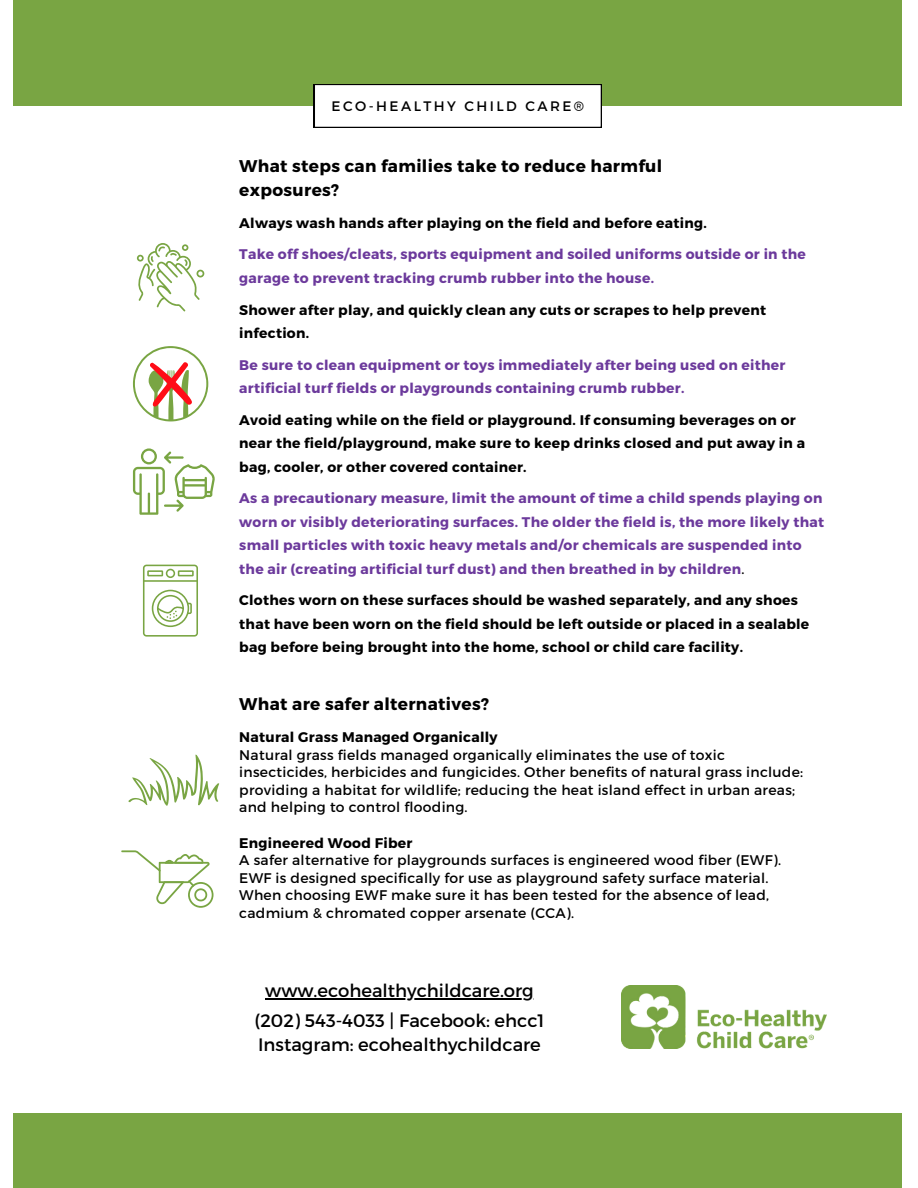
<style>
.page{position:relative;width:918px;height:1188px;background:#fff}
.page>*{position:absolute;margin:0;border:0;box-sizing:border-box;transform-origin:0 0}
.t1{font:18px "Montserrat";color:#000}
.t2{font:700 16.95px/23.2px "Montserrat";letter-spacing:.02em;color:#000}
.t3{font:700 13.95px/23.4px "Montserrat";letter-spacing:.02em;color:#000}
.t4{font:700 13.95px/23.4px "Montserrat";letter-spacing:.02em;color:#6c3a9c}
.t5{font:13.95px/17.5px "Montserrat";letter-spacing:.02em;color:#000}
.t6{font:13.8px "Montserrat";letter-spacing:.18em;color:#000}
.s1{font-weight:400;color:#000}
</style>
<div class="page">
<div style="left:14px;top:0;width:888px;height:106px;background:#79a543"></div>
<div style="left:14px;top:1113px;width:888px;height:75px;background:#79a543"></div>
<svg style="left:314px;top:84px;width:288px;height:44px"></svg>
<svg style="left:137px;top:243px;width:67px;height:68px"></svg>
<svg style="left:133px;top:346px;width:75px;height:75px"></svg>
<svg style="left:133px;top:448px;width:82px;height:67px"></svg>
<svg style="left:143px;top:565px;width:55px;height:72px"></svg>
<svg style="left:128px;top:754px;width:91px;height:52px"></svg>
<svg style="left:121px;top:850px;width:93px;height:58px"></svg>
<hr style="left:265px;top:998px;width:269px;height:2px;background:#000">
<img style="left:622px;top:986px;width:205px;height:63px">
<p class="t6" style="left:332px;top:97px;width:254px">ECO-HEALTHY CHILD CARE®</p>
<p class="t2" style="left:239px;top:154px;width:424px">What steps can families take to reduce harmful exposures?</p>
<p class="t3" style="left:239px;top:210px;width:469px">Always wash hands after playing on the field and before eating.</p>
<p class="t4" style="left:239px;top:242px;width:568px">Take off shoes/cleats, sports equipment and soiled uniforms outside or in the garage to prevent tracking crumb rubber into the house.</p>
<p class="t3" style="left:239px;top:297px;width:528px">Shower after play, and quickly clean any cuts or scrapes to help prevent infection.</p>
<p class="t4" style="left:239px;top:352px;width:548px">Be sure to clean equipment or toys immediately after being used on either artificial turf fields or playgrounds containing crumb rubber.</p>
<p class="t3" style="left:239px;top:407px;width:567px">Avoid eating while on the field or playground. If consuming beverages on or near the field/playground, make sure to keep drinks closed and put away in a bag, cooler, or other covered container.</p>
<p class="t4" style="left:239px;top:486px;width:586px">As a precautionary measure, limit the amount of time a child spends playing on worn or visibly deteriorating surfaces. The older the field is, the more likely that small particles with toxic heavy metals and/or chemicals are suspended into the air (creating artificial turf dust) and then breathed in by children<span class="s1">.</span></p>
<p class="t3" style="left:239px;top:588px;width:572px">Clothes worn on these surfaces should be washed separately, and any shoes that have been worn on the field should be left outside or placed in a sealable bag before being brought into the home, school or child care facility.</p>
<p class="t2" style="left:239px;top:691px;width:251px">What are safer alternatives?</p>
<p class="t3" style="left:239px;top:725px;width:260px">Natural Grass Managed Organically</p>
<p class="t5" style="left:239px;top:745px;width:565px">Natural grass fields managed organically eliminates the use of toxic insecticides, herbicides and fungicides. Other benefits of natural grass include: providing a habitat for wildlife; reducing the heat island effect in urban areas; and helping to control flooding.</p>
<p class="t3" style="left:239px;top:830px;width:175px">Engineered Wood Fiber</p>
<p class="t5" style="left:239px;top:851px;width:543px">A safer alternative for playgrounds surfaces is engineered wood fiber (EWF).<br>EWF is designed specifically for use as playground safety surface material.<br>When choosing EWF make sure it has been tested for the absence of lead, cadmium &amp; chromated copper arsenate (CCA).</p>
<p class="t1" style="left:265px;top:979px;width:270px">www.ecohealthychildcare.org</p>
<p class="t1" style="left:255px;top:1009px;width:291px">(202) 543-4033 | Facebook: ehcc1</p>
<p class="t1" style="left:258px;top:1033px;width:284px">Instagram: ecohealthychildcare</p>
</div>
